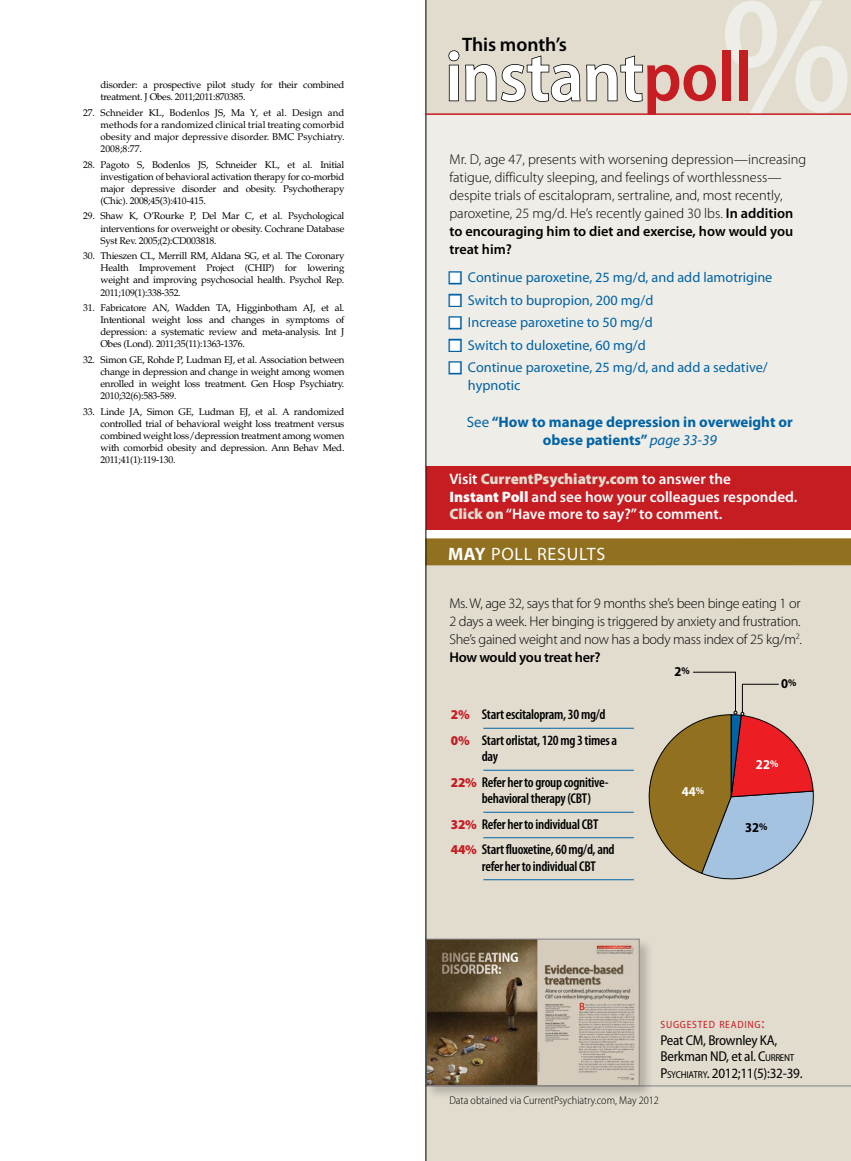
<style>
.page{position:relative;width:851px;height:1161px;background:#fff}
.page>*{position:absolute;margin:0;border:0;box-sizing:border-box;transform-origin:0 0}
.Poll_text{font:600 semi-condensed 168px "Myriad Pro";color:#efede7}
.Poll_text-2{font:600 semi-condensed 72px "Myriad Pro";letter-spacing:-.01em;color:#fff}
.t1{font:600 19.5px "Myriad Pro";color:#000}
.t2{font:18px "Myriad Pro";letter-spacing:.04em;color:#fff}
.t3{font:600 15.15px/17.5px "Myriad Pro";color:#fff}
.t4{font:700 15px/18px "Myriad Pro";color:#0063a5;text-align:center}
.Poll_text-3{font:300 14.25px/18px "Myriad Pro";color:#000}
.Bold_results{font:600 condensed 14.25px/16.5px "Myriad Pro";letter-spacing:-.02em;color:#000}
.Results_Text{font:300 14.25px/18px "Myriad Pro";letter-spacing:-.02em;color:#000;text-align:justify}
.Blue_Text{font:14.25px/18px "Myriad Pro";color:#0063a5}
.Suggested_Reading{font:semi-condensed 14.25px/16.5px "Myriad Pro";letter-spacing:-.02em;color:#000}
.t5{font:700 semi-condensed 13.65px "Myriad Pro";color:#000}
.t6{font:700 semi-condensed 13.65px "Myriad Pro";color:#fff}
.Data{font:300 semi-condensed 11.25px "Myriad Pro";color:#000}
.Suggested_Reading-2{font:semi-condensed 10.5px "Myriad Pro";letter-spacing:.07em;color:#c61d23}
.References{font:9.75px/12.1px "Palatino LT Std";letter-spacing:-.025em;color:#000;text-align:justify}
.s1{color:#c61d23}
.s2{font-weight:600}
.s3{font-family:"Universal Std Newswith Comm Pi";font-size:12.75px;color:#fff}
.s4{font-weight:400}
.s5{font-weight:400;font-style:italic}
.s6{font-weight:900;color:#e1dcce}
.s7{font-weight:900}
.s8{font-weight:700}
.s9{font-weight:900;font-stretch:semi-condensed;font-size:13.5px;color:#c61d23}
.s10{font-size:10.2px}
.s11{font-size:15px}
.s12{font-style:inherit}
.s13{font-size:10.05px}
</style>
<div class="page">
<div style="left:425px;top:557px;width:425px;height:604px;background:#e1dcce"></div>
<div style="left:425px;top:538px;width:425px;height:27px;background:#91701f"></div>
<div style="left:425px;top:114px;width:425px;height:360px;background:#efede7"></div>
<div style="left:426px;top:0;width:424px;height:114px;background:#e1dcce"></div>
<div style="left:448px;top:271px;width:13px;height:13px;border:3px solid #0063a5"></div>
<div style="left:448px;top:294px;width:13px;height:13px;border:3px solid #0063a5"></div>
<div style="left:448px;top:316px;width:13px;height:13px;border:3px solid #0063a5"></div>
<div style="left:448px;top:339px;width:13px;height:13px;border:3px solid #0063a5"></div>
<div style="left:448px;top:361px;width:13px;height:13px;border:3px solid #0063a5"></div>
<div style="left:426px;top:466px;width:424px;height:63px;background:#c61d23"></div>
<hr style="left:425px;top:1086px;width:425px;height:1px;background:#808285">
<div style="left:424px;top:937px;width:230px;height:164px;background:#000;opacity:.2"></div>
<img style="left:428px;top:941px;width:209px;height:143px">
<div style="left:426px;top:939px;width:213px;height:147px;border:1px solid #808285"></div>
<hr style="left:483px;top:728px;width:151px;height:1px;background:#0063a5">
<hr style="left:483px;top:770px;width:151px;height:1px;background:#0063a5">
<hr style="left:483px;top:812px;width:151px;height:1px;background:#0063a5">
<hr style="left:483px;top:837px;width:151px;height:1px;background:#0063a5">
<hr style="left:483px;top:879px;width:151px;height:1px;background:#0063a5">
<hr style="left:425px;top:0;width:1px;height:1161px;background:#000">
<hr style="left:425px;top:113px;width:425px;height:2px;background:#c61d23">
<svg style="left:448px;top:50px;width:195px;height:52px"></svg>
<svg style="left:648px;top:671px;width:166px;height:209px"></svg>
<p class="References" style="left:100px;top:79px;width:245px">disorder: a prospective pilot study for their combined treatment. J Obes. 2011;2011:870385.</p>
<p class="References" style="left:100px;top:107px;width:245px;text-indent:-17px">27. Schneider KL, Bodenlos JS, Ma Y, et al. Design and methods for a randomized clinical trial treating comorbid obesity and major depressive disorder. BMC Psychiatry.<br>2008;8:77.</p>
<p class="References" style="left:100px;top:158px;width:245px;text-indent:-17px">28. Pagoto S, Bodenlos JS, Schneider KL, et al. Initial investigation of behavioral activation therapy for co-morbid major depressive disorder and obesity. Psychotherapy (Chic). 2008;45(3):410-415.</p>
<p class="References" style="left:100px;top:210px;width:245px;text-indent:-17px">29. Shaw K, O’Rourke P, Del Mar C, et al. Psychological interventions for overweight or obesity. Cochrane Database Syst Rev. 2005;(2):CD003818.</p>
<p class="References" style="left:100px;top:250px;width:245px;text-indent:-17px">30. Thieszen CL, Merrill RM, Aldana SG, et al. The Coronary Health Improvement Project (CHIP) for lowering weight and improving psychosocial health. Psychol Rep.<br>2011;109(1):338-352.</p>
<p class="References" style="left:100px;top:302px;width:245px;text-indent:-17px">31. Fabricatore AN, Wadden TA, Higginbotham AJ, et al.<br>Intentional weight loss and changes in symptoms of depression: a systematic review and meta-analysis. Int J Obes (Lond). 2011;35(11):1363-1376.</p>
<p class="References" style="left:100px;top:354px;width:245px;text-indent:-17px">32. Simon GE, Rohde P, Ludman EJ, et al. Association between change in depression and change in weight among women enrolled in weight loss treatment. Gen Hosp Psychiatry.<br>2010;32(6):583-589.</p>
<p class="References" style="left:100px;top:405px;width:245px;text-indent:-17px">33. Linde JA, Simon GE, Ludman EJ, et al. A randomized controlled trial of behavioral weight loss treatment versus combined weight loss/depression treatment among women with comorbid obesity and depression. Ann Behav Med.<br>2011;41(1):119-130.</p>
<p class="Poll_text" style="left:720px;top:-50px;width:133px">%</p>
<p class="t1" style="left:462px;top:32px;width:106px">This month’s</p>
<p class="Poll_text-2" style="left:445px;top:31px;width:308px">instant<span class="s1">poll</span></p>
<p class="Poll_text-3" style="left:449px;top:150px;width:358px">Mr. D, age 47, presents with worsening depression—increasing fatigue, difficulty sleeping, and feelings of worthlessness— despite trials of escitalopram, sertraline, and, most recently, paroxetine, 25 mg/d. He’s recently gained 30 lbs. <span class="s2">In addition to encouraging him to diet and exercise, how would you treat him?</span></p>
<p class="Blue_Text" style="left:449px;top:268px;width:324px"><span class="s3">■</span> Continue paroxetine, 25 mg/d, and add lamotrigine</p>
<p class="Blue_Text" style="left:449px;top:291px;width:205px"><span class="s3">■</span> Switch to bupropion, 200 mg/d</p>
<p class="Blue_Text" style="left:449px;top:313px;width:205px"><span class="s3">■</span> Increase paroxetine to 50 mg/d</p>
<p class="Blue_Text" style="left:449px;top:336px;width:198px"><span class="s3">■</span> Switch to duloxetine, 60 mg/d</p>
<p class="Blue_Text" style="left:468px;top:358px;width:301px;text-indent:-18px"><span class="s3">■</span> Continue paroxetine, 25 mg/d, and add a sedative/ hypnotic</p>
<p class="t4" style="left:467px;top:412px;width:327px"><span class="s4">See</span> “How to manage depression in overweight or obese patients” <span class="s5">page 33-39</span></p>
<p class="t3" style="left:449px;top:470px;width:349px">Visit <span class="s6">CurrentPsychiatry.com</span> to answer the<br><span class="s7">Instant Poll</span> and see how your colleagues responded.<br><span class="s6">Click on</span>“Have more to say?” to comment.</p>
<p class="t2" style="left:448px;top:543px;width:159px"><span class="s8">MAY</span> POLL RESULTS</p>
<p class="Results_Text" style="left:449px;top:594px;width:354px">Ms. W, age 32, says that for 9 months she’s been binge eating 1 or 2 days a week. Her binging is triggered by anxiety and frustration.<br>She’s gained weight and now has a body mass index of 25 kg/m<sup>2</sup>.<br><span class="s2">How would you treat her?</span></p>
<p class="Bold_results" style="left:451px;top:706px;width:156px"><span class="s9">2%</span> Startescitalopram, 30mg/d</p>
<p class="Bold_results" style="left:482px;top:731px;width:137px;text-indent:-31px"><span class="s9">0%</span> Start orlistat, 120mg 3 timesa day</p>
<p class="Bold_results" style="left:482px;top:773px;width:128px;text-indent:-31px"><span class="s9">22%</span> Refer herto group cognitive&shy;behavioraltherapy(CBT)</p>
<p class="Bold_results" style="left:451px;top:815px;width:149px"><span class="s9">32%</span> Refer herto individualCBT</p>
<p class="Bold_results" style="left:482px;top:841px;width:134px;text-indent:-31px"><span class="s9">44%</span> Startfluoxetine, 60mg/d,and refer herto individualCBT</p>
<p class="t5" style="left:674px;top:663px;width:17px">2<span class="s10">%</span></p>
<p class="t6" style="left:681px;top:783px;width:24px">44<span class="s10">%</span></p>
<p class="t5" style="left:781px;top:675px;width:17px">0<span class="s10">%</span></p>
<p class="t6" style="left:756px;top:756px;width:24px">22<span class="s10">%</span></p>
<p class="t5" style="left:745px;top:818px;width:24px">32<span class="s10">%</span></p>
<p class="Suggested_Reading-2" style="left:660px;top:1018px;width:105px">SUGGESTED READING<span class="s11">:</span></p>
<p class="Suggested_Reading" style="left:660px;top:1032px;width:143px">Peat CM, Brownley KA,<br>Berkman ND, et al. <span class="s12">C</span><span class="s13">URRENT<br></span><span class="s12">P</span><span class="s13">SYCHIATRY</span>. 2012;11(5):32-39.</p>
<p class="Data" style="left:449px;top:1094px;width:211px">Data obtained via CurrentPsychiatry.com, May 2012</p>
</div>
